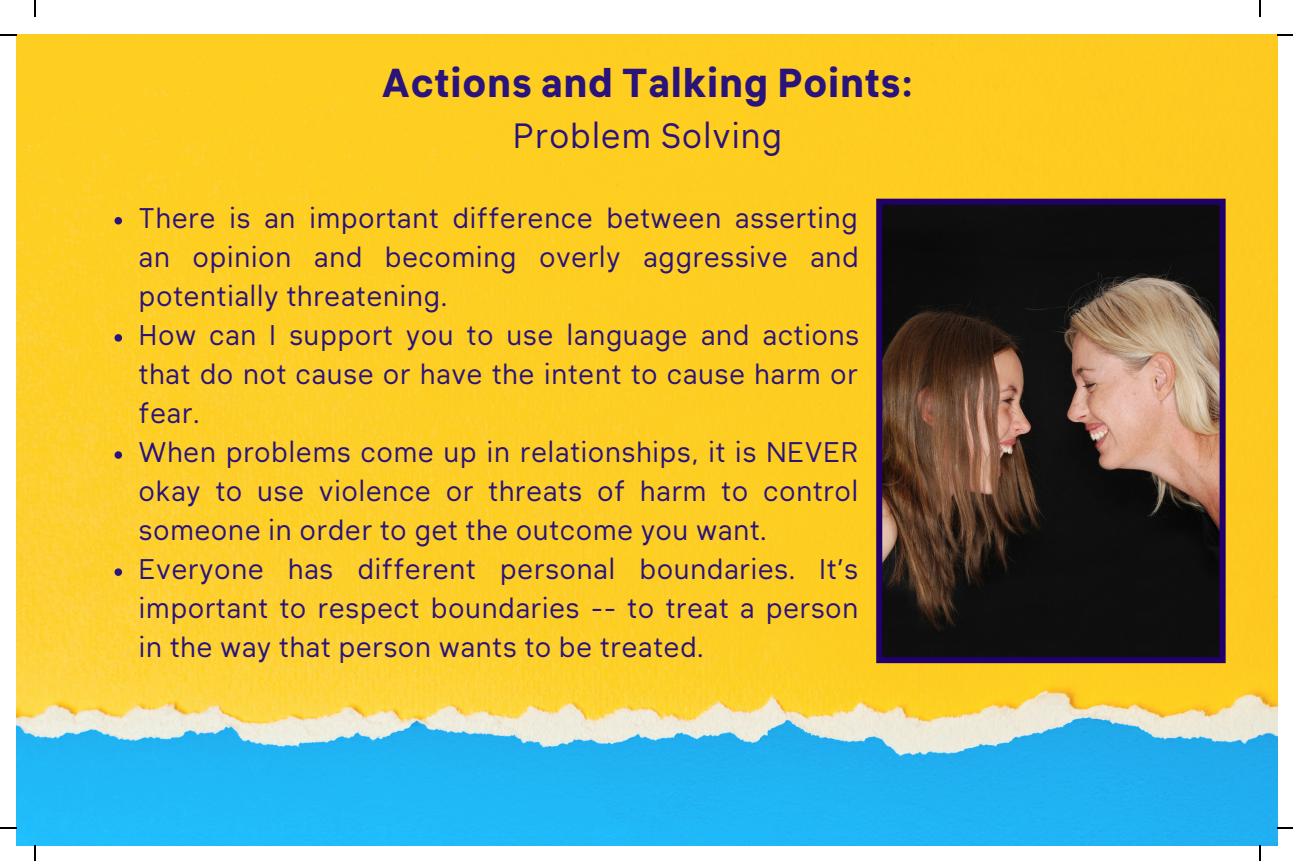
<style>
.page{position:relative;width:1293px;height:861px;background:#fff}
.page>*{position:absolute;margin:0;border:0;box-sizing:border-box;transform-origin:0 0}
.t1{font:700 39.8px "Klima";letter-spacing:.02em;color:#2a137b}
.t2{font:34.6px "Klima";letter-spacing:.02em;color:#2a137b}
.t3{font:28px/39px "Klima";letter-spacing:.015em;color:#2a137b}
</style>
<div class="page">
<img style="left:16px;top:35px;width:1260px;height:810px">
<svg style="left:876px;top:198px;width:349px;height:464px;background:#41312f"></svg>
<svg style="left:114px;top:217px;width:8px;height:7px"></svg>
<svg style="left:114px;top:334px;width:8px;height:7px"></svg>
<svg style="left:114px;top:451px;width:8px;height:7px"></svg>
<svg style="left:114px;top:568px;width:8px;height:7px"></svg>
<svg style="left:34px;top:0;width:2px;height:17px"></svg>
<svg style="left:0;top:35px;width:16px;height:1px"></svg>
<svg style="left:1259px;top:0;width:1px;height:17px"></svg>
<svg style="left:1276px;top:35px;width:16px;height:1px"></svg>
<svg style="left:34px;top:845px;width:2px;height:15px"></svg>
<svg style="left:0;top:827px;width:16px;height:1px"></svg>
<svg style="left:1258px;top:845px;width:2px;height:15px"></svg>
<svg style="left:1276px;top:827px;width:16px;height:1px"></svg>
<h1 class="t1" style="left:382px;top:66px;width:532px">Actions and Talking Points:</h1>
<p class="t2" style="left:513px;top:121px;width:270px">Problem Solving</p>
<p class="t3" style="left:139px;top:200px;width:722px">There is an important difference between asserting an opinion and becoming overly aggressive and potentially threatening.<br>How can I support you to use language and actions that do not cause or have the intent to cause harm or fear.<br>When problems come up in relationships, it is NEVER okay to use violence or threats of harm to control someone in order to get the outcome you want.<br>Everyone has different personal boundaries. It’s important to respect boundaries -- to treat a person in the way that person wants to be treated.</p>
</div>
